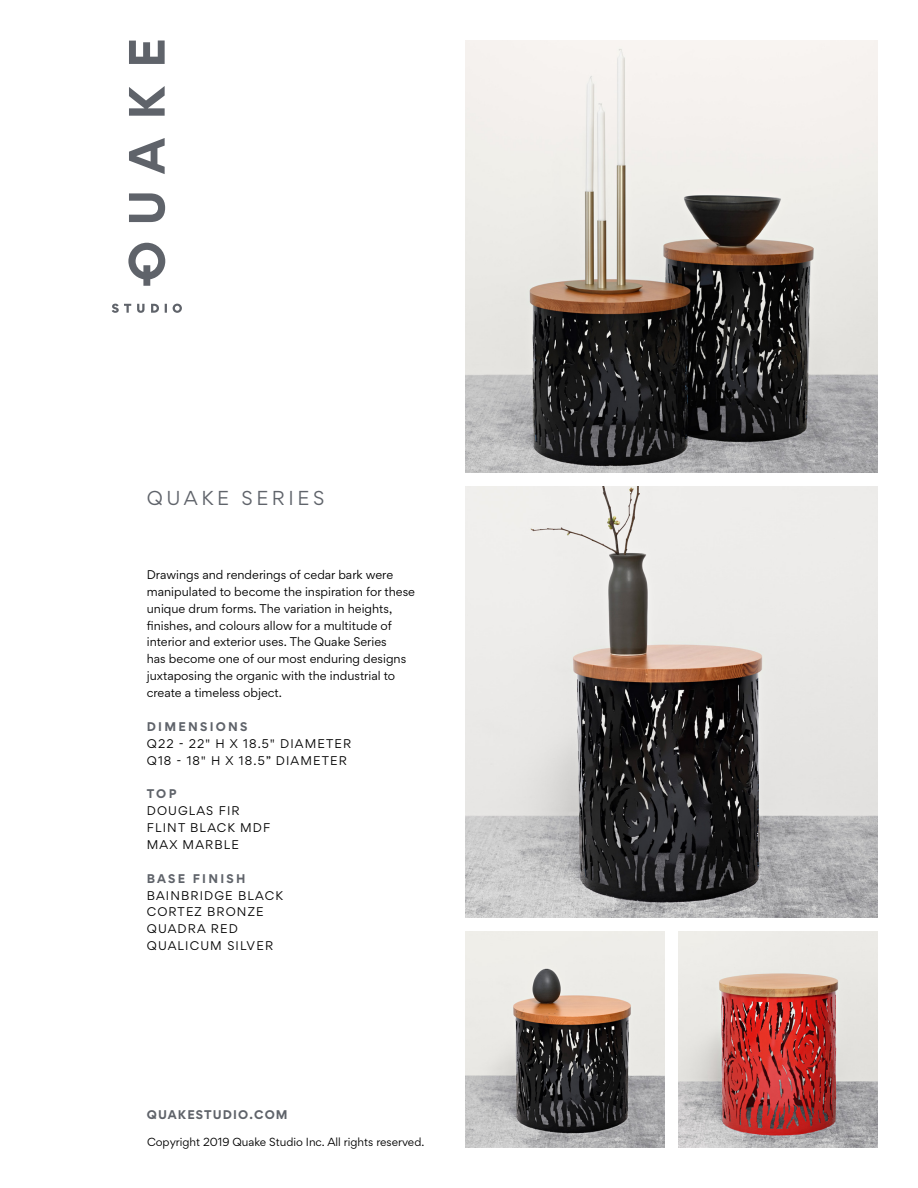
<style>
.page{position:relative;width:918px;height:1188px;background:#fff}
.page>*{position:absolute;margin:0;border:0;box-sizing:border-box;transform-origin:0 0}
.t1{font:18px "Gordita";letter-spacing:.2em;color:#5f636a}
.t2{font:11.25px/16.8px "Gordita";color:#000}
.t3{font:11.25px/16.8px "Gordita";letter-spacing:.1em;color:#000}
.t4{font:700 11.25px "Gordita";letter-spacing:.2em;color:#5f636a}
.t5{font:700 11.25px "Gordita";letter-spacing:.1em;color:#5f636a}
.t6{font:10.5px "Gordita";color:#000}
</style>
<div class="page">
<img style="left:466px;top:40px;width:412px;height:432px">
<img style="left:466px;top:486px;width:412px;height:432px">
<img style="left:466px;top:932px;width:199px;height:216px">
<svg style="left:112px;top:304px;width:70px;height:9px"></svg>
<svg style="left:128px;top:243px;width:37px;height:43px"></svg>
<svg style="left:129px;top:41px;width:36px;height:181px"></svg>
<img style="left:678px;top:932px;width:200px;height:216px">
<h1 class="t1" style="left:147px;top:485px;width:179px">QUAKE SERIES</h1>
<p class="t2" style="left:147px;top:566px;width:270px">Drawings and renderings of cedar bark were manipulated to become the inspiration for these unique drum forms. The variation in heights, finishes, and colours allow for a multitude of interior and exterior uses. The Quake Series<br>has become one of our most enduring designs juxtaposing the organic with the industrial to create a timeless object.</p>
<p class="t4" style="left:147px;top:718px;width:102px">DIMENSIONS</p>
<p class="t3" style="left:147px;top:735px;width:206px">Q22 - 22" H X 18.5" DIAMETER<br>Q18 - 18" H X 18.5” DIAMETER</p>
<p class="t4" style="left:147px;top:785px;width:31px">TOP</p>
<p class="t3" style="left:147px;top:802px;width:125px">DOUGLAS FIR<br>FLINT BLACK MDF<br>MAX MARBLE</p>
<p class="t4" style="left:147px;top:869px;width:100px">BASE FINISH</p>
<p class="t3" style="left:147px;top:887px;width:138px">BAINBRIDGE BLACK<br>CORTEZ BRONZE<br>QUADRA RED<br>QUALICUM SILVER</p>
<p class="t5" style="left:147px;top:1106px;width:142px">QUAKESTUDIO.COM</p>
<p class="t6" style="left:147px;top:1135px;width:279px">Copyright 2019 Quake Studio Inc. All rights reserved.</p>
</div>
